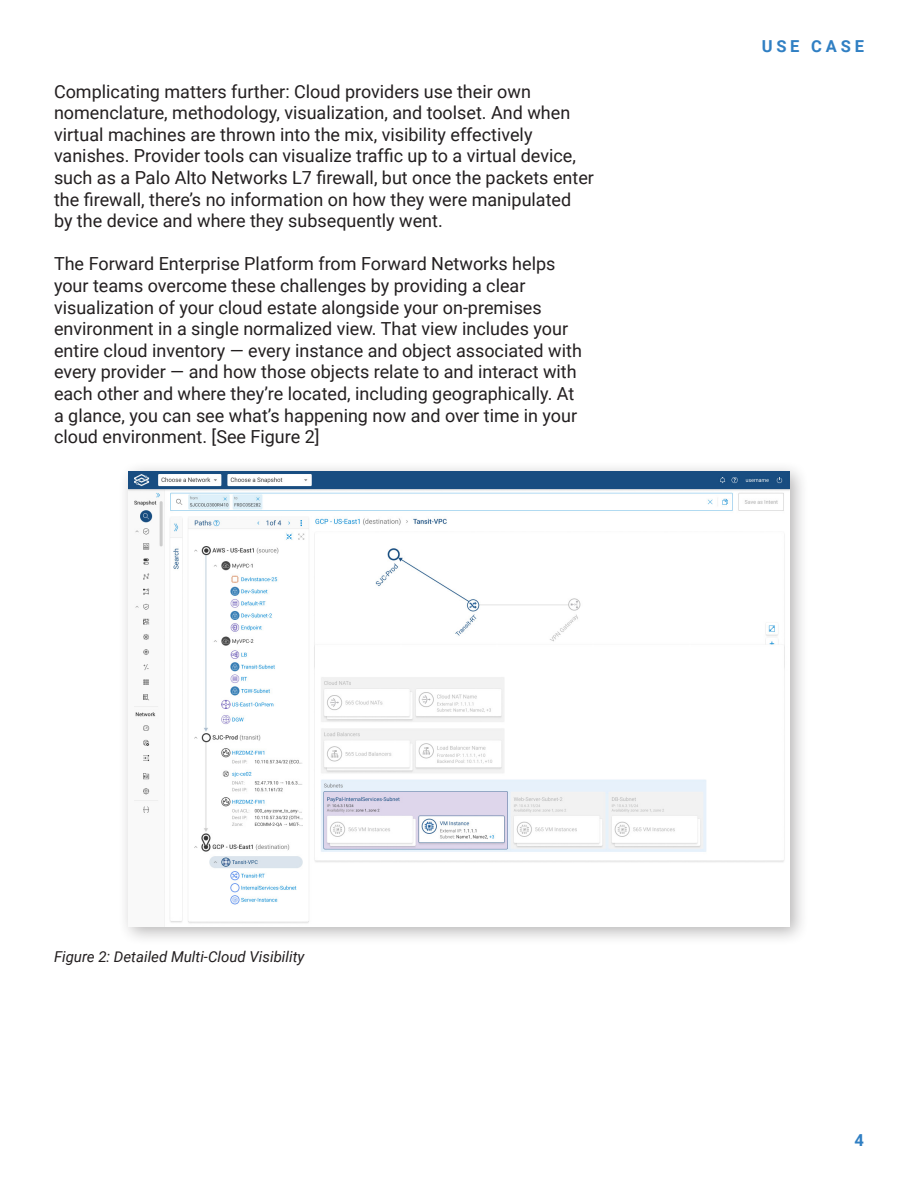
<style>
.page{position:relative;width:918px;height:1188px;background:#fff}
.page>*{position:absolute;margin:0;border:0;box-sizing:border-box;transform-origin:0 0}
.t1{font:18px/21.6px "Roboto";color:#231f20}
.t2{font:700 16.5px "Roboto";letter-spacing:.23em;color:#307fc3}
.t3{font:italic 15px "Roboto";color:#231f20}
</style>
<div class="page">
<div style="left:118px;top:461px;width:692px;height:485px;background:#231f20;opacity:.33"></div>
<img style="left:128px;top:471px;width:662px;height:455px">
<p class="t1" style="left:54px;top:80px;width:542px">Complicating matters further: Cloud providers use their own nomenclature, methodology, visualization, and toolset. And when virtual machines are thrown into the mix, visibility effectively vanishes. Provider tools can visualize traffic up to a virtual device, such as a Palo Alto Networks L7 firewall, but once the packets enter the firewall, there’s no information on how they were manipulated by the device and where they subsequently went.</p>
<p class="t1" style="left:54px;top:252px;width:529px">The Forward Enterprise Platform from Forward Networks helps your teams overcome these challenges by providing a clear visualization of your cloud estate alongside your on-premises environment in a single normalized view. That view includes your entire cloud inventory — every instance and object associated with every provider — and how those objects relate to and interact with each other and where they’re located, including geographically. At a glance, you can see what’s happening now and over time in your cloud environment. [See Figure 2]</p>
<p class="t2" style="left:762px;top:34px;width:104px">USE CASE</p>
<p class="t3" style="left:54px;top:946px;width:252px">Figure 2: Detailed Multi-Cloud Visibility</p>
<p class="t2" style="left:855px;top:1129px;width:11px">4</p>
</div>
